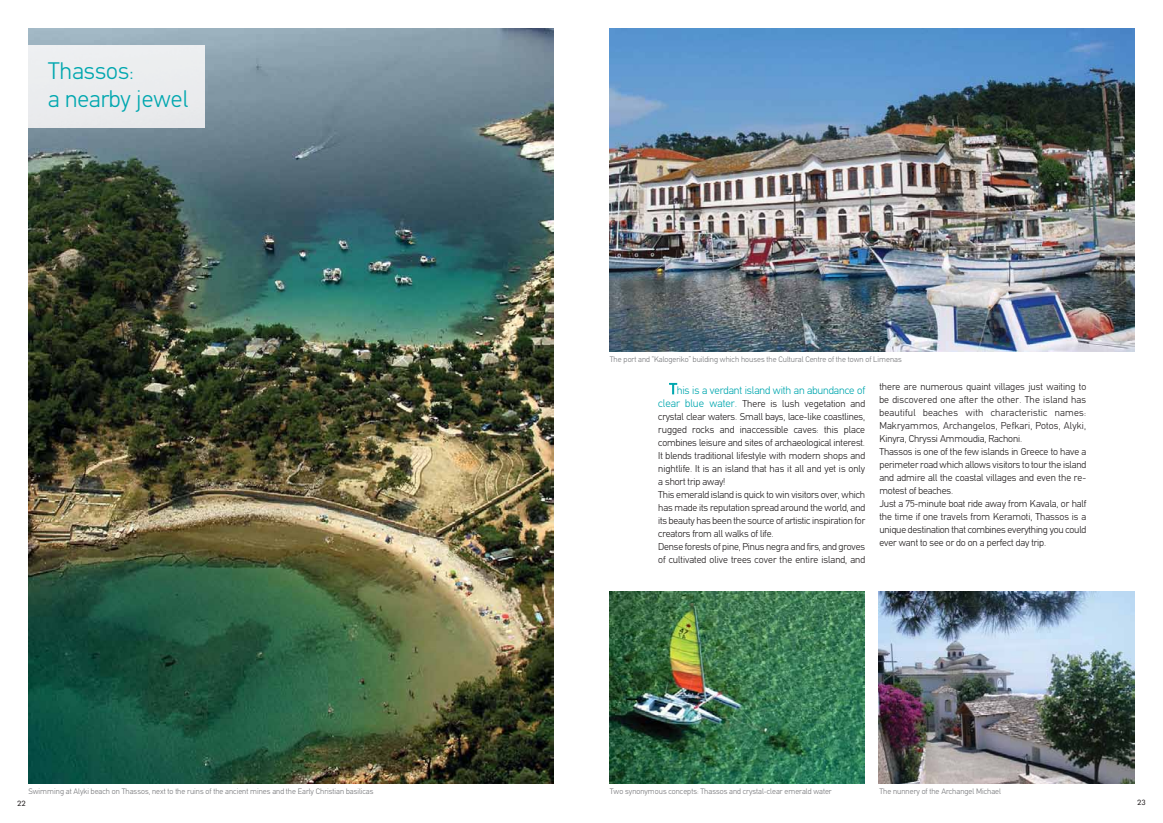
<style>
.page{position:relative;width:1163px;height:823px;background:#fff}
.page>*{position:absolute;margin:0;border:0;box-sizing:border-box;transform-origin:0 0}
.t1{font:300 24px/28.8px "PF Din Text";color:#00a7af}
.t2{font:300 11px "PF Din Text";letter-spacing:-.01em;color:#00a7af}
.t3{font:300 10px/13px "PF Din Text";letter-spacing:-.01em;color:#231f20}
.t4{font:300 8px "PF Din Text";color:#77787b}
.t5{font:7px "Art Futur H Medium";color:#231f20}
.s1{font-size:15px}
.s2{font-size:11px;color:#00a7af}
</style>
<div class="page">
<img style="left:28px;top:28px;width:525px;height:754px">
<div style="left:28px;top:45px;width:177px;height:83px;background:#eaecee"></div>
<img style="left:609px;top:28px;width:525px;height:323px">
<img style="left:878px;top:591px;width:256px;height:192px">
<img style="left:609px;top:591px;width:255px;height:192px">
<h1 class="t1" style="left:48px;top:58px;width:141px">Thassos:<br>a nearby jewel</h1>
<p class="t4" style="left:28px;top:788px;width:346px">Swimming at Alyki beach on Thassos, next to the ruins of the ancient mines and the Early Christian basilicas</p>
<p class="t4" style="left:609px;top:356px;width:293px">The port and “Kalogeriko” building which houses the Cultural Centre of the town of Limenas</p>
<p class="t2" style="left:669px;top:386px;width:197px"><span class="s1">T</span>his is a verdant island with an abundance of</p>
<p class="t3" style="left:658px;top:398px;width:208px"><span class="s2">clear blue water.</span> There is lush vegetation and crystal clear waters. Small bays, lace-like coastlines, rugged rocks and inaccessible caves: this place combines leisure and sites of archaeological interest.<br>It blends traditional lifestyle with modern shops and nightlife. It is an island that has it all and yet is only a short trip away!<br>This emerald island is quick to win visitors over, which has made its reputation spread around the world, and its beauty has been the source of artistic inspiration for creators from all walks of life.<br>Dense forests of pine, Pinus negra and firs, and groves of cultivated olive trees cover the entire island, and</p>
<p class="t3" style="left:879px;top:381px;width:208px">there are numerous quaint villages just waiting to be discovered one after the other. The island has beautiful beaches with characteristic names:<br>Makryammos, Archangelos, Pefkari, Potos, Alyki, Kinyra, Chryssi Ammoudia, Rachoni.<br>Thassos is one of the few islands in Greece to have a perimeter road which allows visitors to tour the island and admire all the coastal villages and even the re&shy;motest of beaches.<br>Just a 75-minute boat ride away from Kavala, or half the time if one travels from Keramoti, Thassos is a unique destination that combines everything you could ever want to see or do on a perfect day trip.</p>
<p class="t4" style="left:609px;top:788px;width:223px">Two synonymous concepts: Thassos and crystal-clear emerald water</p>
<p class="t4" style="left:879px;top:788px;width:123px">The nunnery of the Archangel Michael</p>
<p class="t5" style="left:17px;top:799px;width:10px">22</p>
<p class="t5" style="left:1137px;top:798px;width:10px">23</p>
</div>
